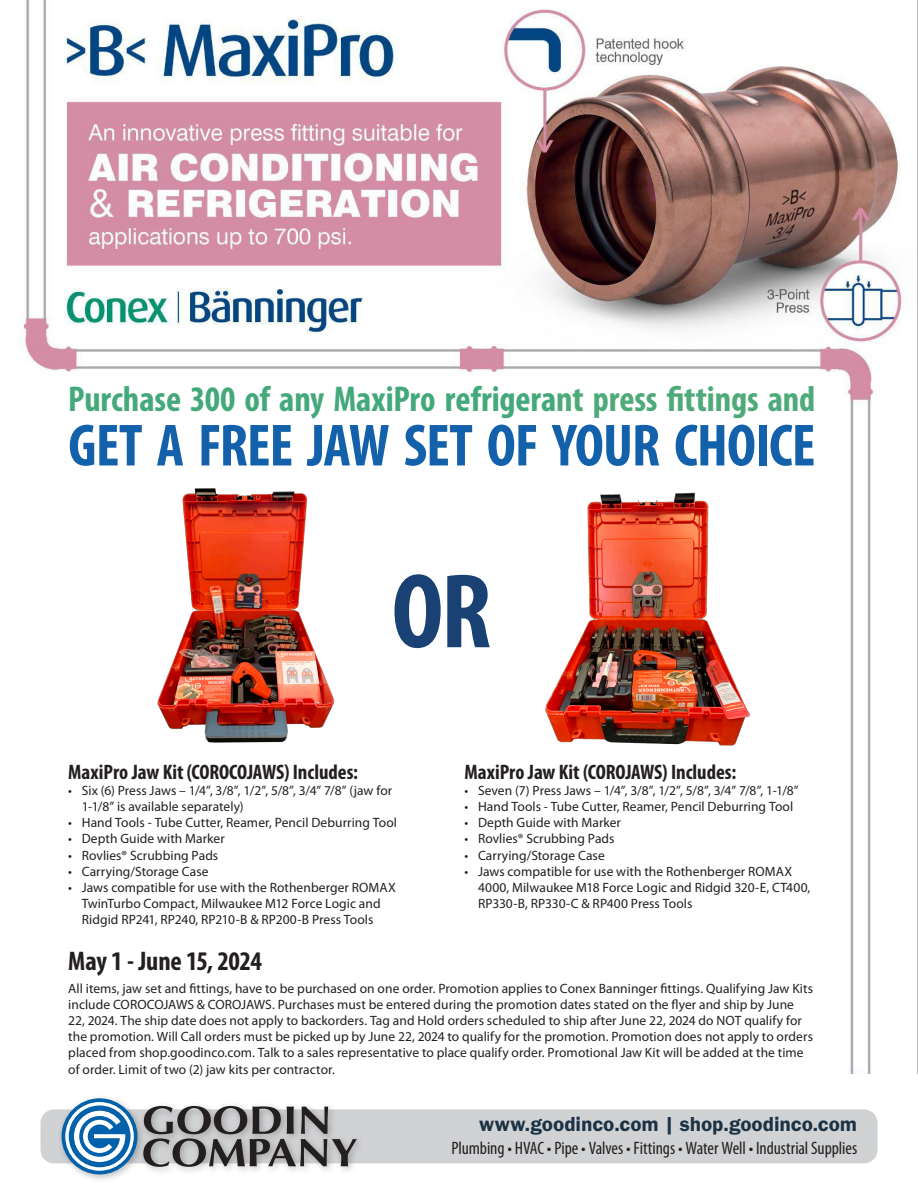
<style>
.page{position:relative;width:918px;height:1188px;background:#fff}
.page>*{position:absolute;margin:0;border:0;box-sizing:border-box;transform-origin:0 0}
.t1{font:700 condensed 106.95px "Myriad Pro";color:#1a4173}
.t2{font:700 condensed 60px "Myriad Pro";letter-spacing:-.015em;color:#1361ab}
.t3{font:700 condensed 36px "Myriad Pro";color:#44a97a}
.t4{font:700 condensed 27px "Myriad Pro";letter-spacing:-.015em;color:#231f20}
.t5{font:700 condensed 21px "Myriad Pro";letter-spacing:-.005em;color:#231f20}
.t6{font:21px "Franklin Gothic URW Dem";letter-spacing:-.005em;color:#1b3244}
.t7{font:condensed 18px "Myriad Pro";letter-spacing:-.005em;color:#231f20}
.t8{font:13.5px/16.2px "Myriad Pro";letter-spacing:.005em;color:#231f20}
.s1{color:#4eaa79}
</style>
<div class="page">
<img style="left:19px;top:0;width:899px;height:1074px">
<div style="left:40px;top:1109px;width:838px;height:54px;background:#d1d2d4;border-radius:14px"></div>
<div style="left:57px;top:1094px;width:308px;height:90px;background:#231f20;opacity:.3"></div>
<svg style="left:62px;top:1098px;width:295px;height:76px"></svg>
<img style="left:140px;top:476px;width:207px;height:274px">
<img style="left:528px;top:476px;width:224px;height:279px">
<p class="t3" style="left:68px;top:377px;width:749px">Purchase 300 of any MaxiPro refrigera<span class="s1">nt press fittings and</span></p>
<p class="t2" style="left:68px;top:408px;width:749px">GET A FREE JAW SET OF YOUR CHOICE</p>
<p class="t1" style="left:392px;top:545px;width:101px">OR</p>
<p class="t5" style="left:68px;top:758px;width:291px">MaxiPro Jaw Kit (COROCOJAWS) Includes:</p>
<p class="t8" style="left:82px;top:782px;width:312px;text-indent:-14px">• Six (6) Press Jaws – 1/4”, 3/8”, 1/2”, 5/8”, 3/4” 7/8” (jaw for<br>1-1/8” is available separately)</p>
<p class="t8" style="left:68px;top:814px;width:330px">• Hand Tools - Tube Cutter, Reamer, Pencil Deburring Tool</p>
<p class="t8" style="left:68px;top:831px;width:158px">• Depth Guide with Marker</p>
<p class="t8" style="left:68px;top:847px;width:151px">• Rovlies® Scrubbing Pads</p>
<p class="t8" style="left:68px;top:863px;width:142px">• Carrying/Storage Case</p>
<p class="t8" style="left:82px;top:879px;width:316px;text-indent:-14px">• Jaws compatible for use with the Rothenberger ROMAX<br>TwinTurbo Compact, Milwaukee M12 Force Logic and<br>Ridgid RP241, RP240, RP210-B &amp; RP200-B Press Tools</p>
<p class="t5" style="left:465px;top:758px;width:273px">MaxiPro Jaw Kit (COROJAWS) Includes:</p>
<p class="t8" style="left:465px;top:782px;width:336px">• Seven (7) Press Jaws – 1/4”, 3/8”, 1/2”, 5/8”, 3/4” 7/8”, 1-1/8”</p>
<p class="t8" style="left:465px;top:798px;width:330px">• Hand Tools - Tube Cutter, Reamer, Pencil Deburring Tool</p>
<p class="t8" style="left:465px;top:814px;width:158px">• Depth Guide with Marker</p>
<p class="t8" style="left:465px;top:831px;width:151px">• Rovlies® Scrubbing Pads</p>
<p class="t8" style="left:465px;top:847px;width:142px">• Carrying/Storage Case</p>
<p class="t8" style="left:478px;top:863px;width:334px;text-indent:-14px">• Jaws compatible for use with the Rothenberger ROMAX<br>4000, Milwaukee M18 Force Logic and Ridgid 320-E, CT400,<br>RP330-B, RP330-C &amp; RP400 Press Tools</p>
<p class="t4" style="left:68px;top:944px;width:195px">May 1 - June 15, 2024</p>
<p class="t8" style="left:68px;top:980px;width:746px">All items, jaw set and fittings, have to be purchased on one order. Promotion applies to Conex Banninger fittings. Qualifying Jaw Kits include COROCOJAWS &amp; COROJAWS. Purchases must be entered during the promotion dates stated on the flyer and ship by June 22, 2024. The ship date does not apply to backorders. Tag and Hold orders scheduled to ship after June 22, 2024 do NOT qualify for the promotion. Will Call orders must be picked up by June 22, 2024 to qualify for the promotion. Promotion does not apply to orders placed from shop.goodinco.com. Talk to a sales representative to place qualify order. Promotional Jaw Kit will be added at the time of order. Limit of two (2) jaw kits per contractor.</p>
<p class="t6" style="left:479px;top:1111px;width:380px">www.goodinco.com | shop.goodinco.com</p>
<p class="t7" style="left:451px;top:1137px;width:407px">Plumbing • HVAC • Pipe • Valves • Fittings • Water Well • Industrial Supplies</p>
</div>
